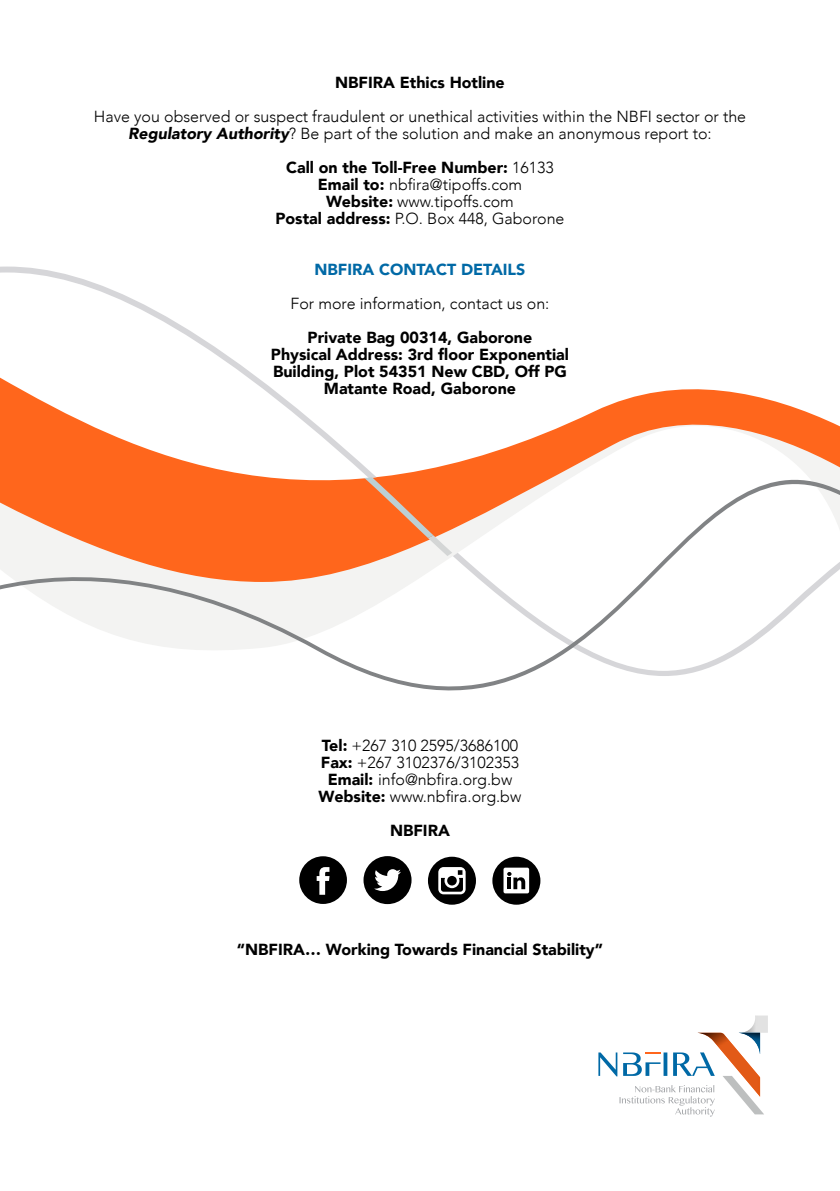
<style>
.page{position:relative;width:840px;height:1191px;background:#fff}
.page>*{position:absolute;margin:0;border:0;box-sizing:border-box;transform-origin:0 0}
.t1{font:300 16px/17px "Avenir";color:#000;text-align:center}
.t2{font:900 16px/17px "Avenir";color:#000;text-align:center}
.t3{font:900 16px "Avenir";color:#0069a6}
.s1{font-weight:900;font-style:italic}
.s2{font-weight:900}
</style>
<div class="page">
<img style="left:745px;top:1015px;width:22px;height:17px">
<svg style="left:598px;top:1032px;width:165px;height:84px"></svg>
<svg style="left:0;top:266px;width:839px;height:190px"></svg>
<svg style="left:0;top:456px;width:839px;height:235px"></svg>
<svg style="left:299px;top:856px;width:48px;height:48px"></svg>
<svg style="left:363px;top:856px;width:48px;height:48px"></svg>
<svg style="left:428px;top:856px;width:47px;height:48px"></svg>
<svg style="left:492px;top:856px;width:48px;height:48px"></svg>
<p class="t2" style="left:335px;top:74px;width:171px">NBFIRA Ethics Hotline</p>
<p class="t1" style="left:94px;top:108px;width:653px">Have you observed or suspect fraudulent or unethical activities within the NBFI sector or the<br><span class="s1">Regulatory Authority</span>? Be part of the solution and make an anonymous report to:</p>
<p class="t1" style="left:275px;top:159px;width:290px"><span class="s2">Call on the Toll-Free Number:</span> 16133<br><span class="s2">Email to:</span> nbfira@tipoffs.com<br><span class="s2">Website:</span> www.tipoffs.com<br><span class="s2">Postal address:</span> P.O. Box 448, Gaborone</p>
<p class="t3" style="left:314px;top:256px;width:212px">NBFIRA CONTACT DETAILS</p>
<p class="t1" style="left:290px;top:295px;width:260px">For more information, contact us on:</p>
<p class="t2" style="left:271px;top:328px;width:299px">Private Bag 00314, Gaborone<br>Physical Address: 3rd floor Exponential<br>Building, Plot 54351 New CBD, Off PG<br>Matante Road, Gaborone</p>
<p class="t1" style="left:318px;top:737px;width:204px"><span class="s2">Tel:</span> +267 310 2595/3686100<br><span class="s2">Fax:</span> +267 3102376/3102353<br><span class="s2">Email:</span> info@nbfira.org.bw<br><span class="s2">Website:</span> www.nbfira.org.bw</p>
<p class="t2" style="left:390px;top:821px;width:61px">NBFIRA</p>
<p class="t2" style="left:237px;top:940px;width:368px">“NBFIRA… Working Towards Financial Stability”</p>
</div>
